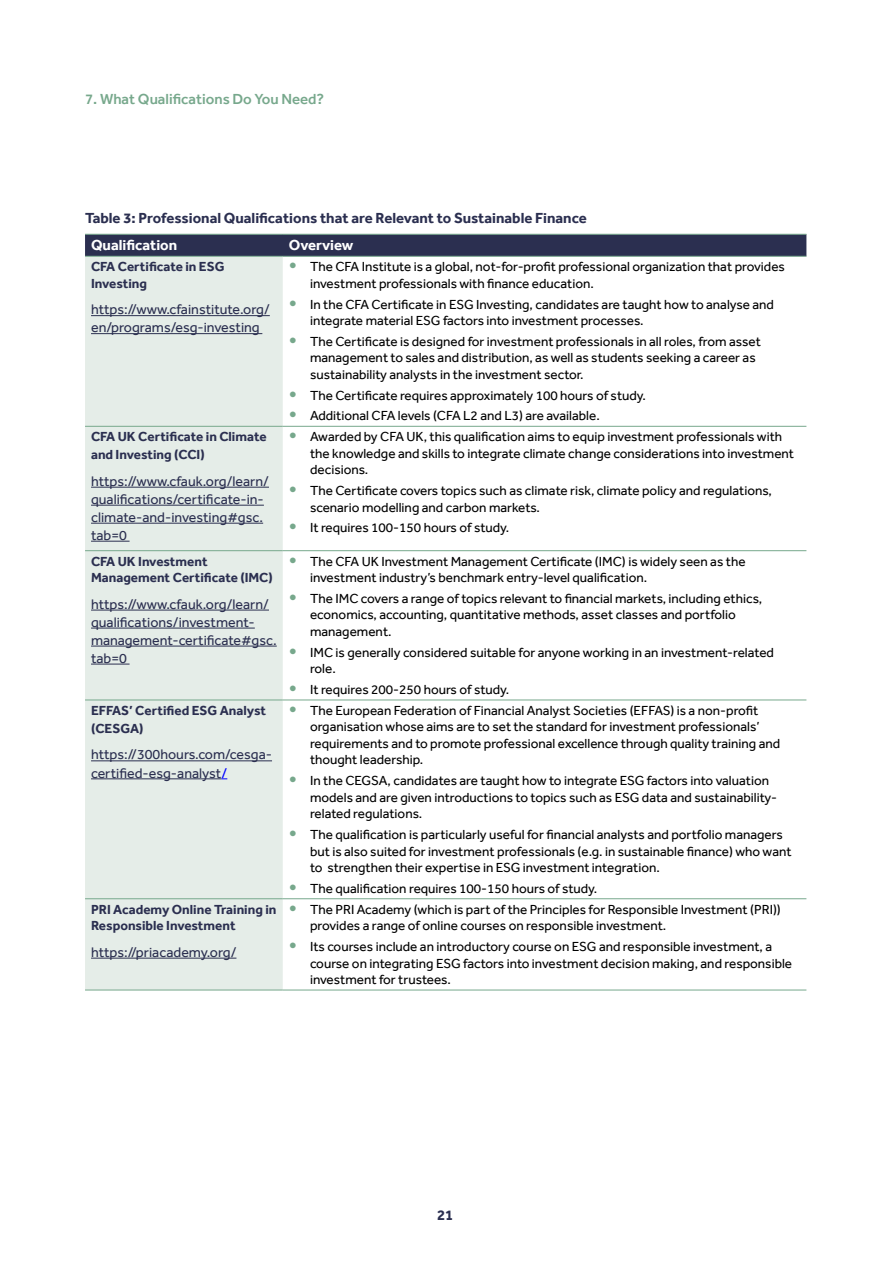
<style>
.page{position:relative;width:893px;height:1263px;background:#fff}
.page>*{position:absolute;margin:0;border:0;box-sizing:border-box;transform-origin:0 0}
.Sub_3{font:700 15px "Effra";color:#2b2f50}
.Continuation_header{font:500 15px "Effra";color:#77a88c}
.Sub_3-2{font:700 15px "Effra";color:#fff}
.Body_space{font:14.25px/18px "Effra";color:#2b2f50}
.t1{font:13.5px/16.5px "Effra";color:#000}
.Body_space-2{font:700 13.5px/16.5px "Effra";color:#2b2f50}
.s1{font-size:22.5px;color:#77a88c}
.s2{color:#00f}
</style>
<div class="page">
<div style="left:85px;top:235px;width:721px;height:21px;background:#2b2f50"></div>
<div style="left:85px;top:257px;width:198px;height:733px;background:#e5ede8"></div>
<hr style="left:85px;top:234px;width:198px;height:1px;background:#77a88c">
<hr style="left:283px;top:234px;width:523px;height:1px;background:#77a88c">
<hr style="left:85px;top:256px;width:198px;height:1px;background:#77a88c">
<hr style="left:283px;top:256px;width:523px;height:1px;background:#77a88c">
<hr style="left:85px;top:426px;width:198px;height:1px;background:#77a88c">
<hr style="left:283px;top:426px;width:523px;height:1px;background:#77a88c">
<hr style="left:85px;top:550px;width:198px;height:1px;background:#77a88c">
<hr style="left:283px;top:550px;width:523px;height:1px;background:#77a88c">
<hr style="left:85px;top:700px;width:198px;height:1px;background:#77a88c">
<hr style="left:283px;top:700px;width:523px;height:1px;background:#77a88c">
<hr style="left:85px;top:898px;width:198px;height:1px;background:#77a88c">
<hr style="left:283px;top:898px;width:523px;height:1px;background:#77a88c">
<hr style="left:85px;top:990px;width:198px;height:1px;background:#77a88c">
<hr style="left:283px;top:990px;width:523px;height:1px;background:#77a88c">
<hr style="left:91px;top:315px;width:179px;height:1px;background:#2b2f50">
<hr style="left:91px;top:333px;width:171px;height:1px;background:#2b2f50">
<hr style="left:91px;top:487px;width:178px;height:1px;background:#2b2f50">
<hr style="left:91px;top:505px;width:173px;height:1px;background:#2b2f50">
<hr style="left:91px;top:523px;width:172px;height:1px;background:#2b2f50">
<hr style="left:91px;top:541px;width:39px;height:1px;background:#2b2f50">
<hr style="left:91px;top:610px;width:178px;height:1px;background:#2b2f50">
<hr style="left:91px;top:628px;width:164px;height:1px;background:#2b2f50">
<hr style="left:91px;top:646px;width:186px;height:1px;background:#2b2f50">
<hr style="left:91px;top:664px;width:39px;height:1px;background:#2b2f50">
<hr style="left:91px;top:760px;width:181px;height:1px;background:#2b2f50">
<hr style="left:91px;top:778px;width:131px;height:1px;background:#2b2f50">
<hr style="left:91px;top:958px;width:145px;height:1px;background:#2b2f50">
<p class="Continuation_header" style="left:85px;top:90px;width:241px">7. What Qualifications Do You Need?</p>
<p class="Sub_3" style="left:85px;top:209px;width:503px">Table 3: Professional Qualifications that are Relevant to Sustainable Finance</p>
<p class="Sub_3-2" style="left:91px;top:236px;width:88px">Qualification</p>
<p class="Sub_3-2" style="left:289px;top:236px;width:66px">Overview</p>
<p class="Body_space-2" style="left:91px;top:258px;width:135px">CFA Certificate in ESG<br>Investing</p>
<p class="Body_space" style="left:91px;top:300px;width:180px">https://www.cfainstitute.org/ en/programs/esg-investing</p>
<p class="t1" style="left:310px;top:258px;width:476px;text-indent:-21px"><span class="s1">•</span> The CFA Institute is a global, not-for-profit professional organization that provides investment professionals with finance education.</p>
<p class="t1" style="left:310px;top:296px;width:465px;text-indent:-21px"><span class="s1">•</span> In the CFA Certificate in ESG Investing, candidates are taught how to analyse and integrate material ESG factors into investment processes.</p>
<p class="t1" style="left:310px;top:333px;width:452px;text-indent:-21px"><span class="s1">•</span> The Certificate is designed for investment professionals in all roles, from asset management to sales and distribution, as well as students seeking a career as sustainability analysts in the investment sector.</p>
<p class="t1" style="left:289px;top:387px;width:359px"><span class="s1">•</span> The Certificate requires approximately 100 hours of study.</p>
<p class="t1" style="left:289px;top:407px;width:312px"><span class="s1">•</span> Additional CFA levels (CFA L2 and L3) are available.</p>
<p class="Body_space-2" style="left:91px;top:428px;width:177px;line-height:18px">CFA UK Certificate in Climate and Investing (CCI)</p>
<p class="Body_space" style="left:91px;top:472px;width:179px">https://www.cfauk.org/learn/ qualifications/certificate-in&shy;climate-and-investing#gsc. tab=0</p>
<p class="Body_space-2" style="left:91px;top:553px;width:183px">CFA UK Investment<br>Management Certificate (IMC)</p>
<p class="Body_space" style="left:91px;top:595px;width:187px">https://www.cfauk.org/learn/ qualifications/investment&shy;management-certificate#gsc. tab=0</p>
<p class="Body_space-2" style="left:91px;top:701px;width:176px;line-height:18px">EFFAS’ Certified ESG Analyst (CESGA)</p>
<p class="Body_space" style="left:91px;top:745px;width:182px">https://300hours.com/cesga&shy;certified-esg-analyst<span class="s2">/</span></p>
<p class="Body_space-2" style="left:91px;top:901px;width:187px">PRI Academy Online Training in<br>Responsible Investment</p>
<p class="Body_space" style="left:91px;top:943px;width:147px">https://priacademy.org/</p>
<p class="t1" style="left:310px;top:428px;width:486px;text-indent:-21px"><span class="s1">•</span> Awarded by CFA UK, this qualification aims to equip investment professionals with the knowledge and skills to integrate climate change considerations into investment decisions.</p>
<p class="t1" style="left:310px;top:482px;width:463px;text-indent:-21px"><span class="s1">•</span> The Certificate covers topics such as climate risk, climate policy and regulations, scenario modelling and carbon markets.</p>
<p class="t1" style="left:289px;top:519px;width:222px"><span class="s1">•</span> It requires 100-150 hours of study.</p>
<p class="t1" style="left:310px;top:553px;width:437px;text-indent:-21px"><span class="s1">•</span> The CFA UK Investment Management Certificate (IMC) is widely seen as the investment industry’s benchmark entry-level qualification.</p>
<p class="t1" style="left:310px;top:590px;width:454px;text-indent:-21px"><span class="s1">•</span> The IMC covers a range of topics relevant to financial markets, including ethics, economics, accounting, quantitative methods, asset classes and portfolio management.</p>
<p class="t1" style="left:310px;top:644px;width:465px;text-indent:-21px"><span class="s1">•</span> IMC is generally considered suitable for anyone working in an investment-related role.</p>
<p class="t1" style="left:289px;top:681px;width:222px"><span class="s1">•</span> It requires 200-250 hours of study.</p>
<p class="t1" style="left:310px;top:702px;width:472px;text-indent:-21px"><span class="s1">•</span> The European Federation of Financial Analyst Societies (EFFAS) is a non-profit organisation whose aims are to set the standard for investment professionals’ requirements and to promote professional excellence through quality training and thought leadership.</p>
<p class="t1" style="left:310px;top:772px;width:469px;text-indent:-21px"><span class="s1">•</span> In the CEGSA, candidates are taught how to integrate ESG factors into valuation models and are given introductions to topics such as ESG data and sustainability&shy;related regulations.</p>
<p class="t1" style="left:310px;top:826px;width:483px;text-indent:-21px"><span class="s1">•</span> The qualification is particularly useful for financial analysts and portfolio managers but is also suited for investment professionals (e.g. in sustainable finance) who want to strengthen their expertise in ESG investment integration.</p>
<p class="t1" style="left:289px;top:880px;width:310px"><span class="s1">•</span> The qualification requires 100-150 hours of study.</p>
<p class="t1" style="left:310px;top:901px;width:472px;text-indent:-21px"><span class="s1">•</span> The PRI Academy (which is part of the Principles for Responsible Investment (PRI)) provides a range of online courses on responsible investment.</p>
<p class="t1" style="left:310px;top:938px;width:484px;text-indent:-21px"><span class="s1">•</span> Its courses include an introductory course on ESG and responsible investment, a course on integrating ESG factors into investment decision making, and responsible investment for trustees.</p>
<p class="Sub_3" style="left:437px;top:1206px;width:18px">21</p>
</div>
